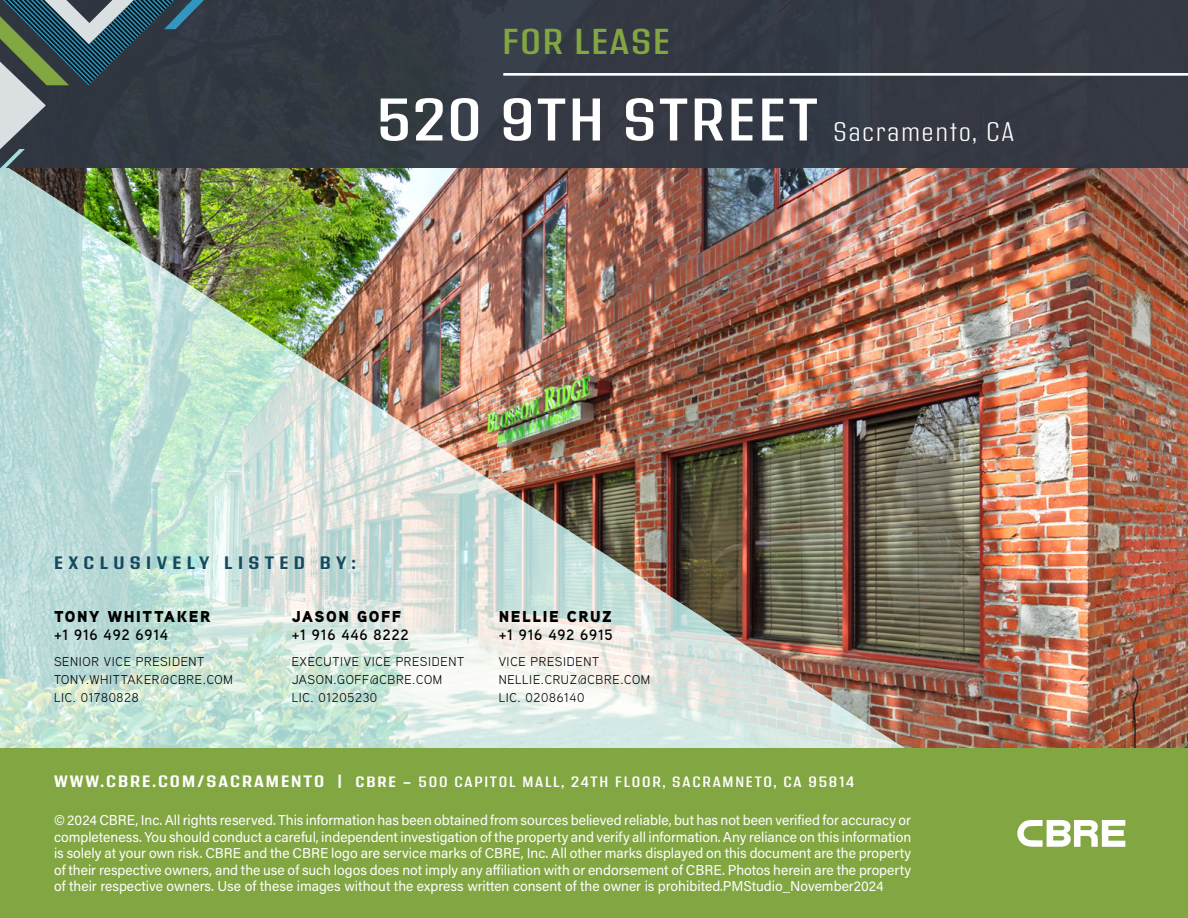
<style>
.page{position:relative;width:1188px;height:918px;background:#fff}
.page>*{position:absolute;margin:0;border:0;box-sizing:border-box;transform-origin:0 0}
.t1{font:600 60px "Address Sans Pro";letter-spacing:.05em;color:#fff}
.t2{font:600 36px "Address Sans Pro";letter-spacing:.05em;color:#81a642}
.t3{font:300 27px "Address Sans Pro";letter-spacing:.08em;color:#fff}
.t4{font:700 18px "Address Sans Pro";letter-spacing:.3em;color:#15495f}
.t5{font:900 15.75px "Aaux Next";letter-spacing:.1em;color:#000}
.t6{font:600 15px "Address Sans Pro";letter-spacing:.12em;color:#fff}
.t7{font:600 15px "Aaux Next";letter-spacing:.05em;color:#000}
.t8{font:14.25px/16.5px "Acumin Pro";color:#fff;text-align:justify}
.t9{font:12.75px/18px "Aaux Next";letter-spacing:.05em;color:#000}
.s1{font-weight:700;font-size:16.5px}
.s2{font-weight:700}
</style>
<div class="page">
<img style="left:914px;top:167px;width:274px;height:582px">
<img style="left:0;top:167px;width:914px;height:582px">
<div style="left:0;top:749px;width:1188px;height:169px;background:#81a642"></div>
<svg style="left:1017px;top:820px;width:108px;height:27px"></svg>
<div style="left:0;top:0;width:1188px;height:167px;background:#303742"></div>
<svg style="left:0;top:0;width:204px;height:174px"></svg>
<hr style="left:503px;top:73px;width:685px;height:3px;background:#fff">
<h2 class="t2" style="left:502px;top:21px;width:169px">FOR LEASE</h2>
<h1 class="t1" style="left:377px;top:86px;width:442px">520 9TH STREET</h1>
<h3 class="t3" style="left:833px;top:117px;width:182px">Sacramento, CA</h3>
<p class="t4" style="left:54px;top:553px;width:303px">EXCLUSIVELY LISTED BY:</p>
<p class="t5" style="left:54px;top:605px;width:158px">TONY WHITTAKER</p>
<p class="t7" style="left:54px;top:624px;width:116px">+1 916 492 6914</p>
<p class="t9" style="left:54px;top:652px;width:180px">SENIOR VICE PRESIDENT<br>TONY.WHITTAKER@CBRE.COM<br>LIC. 01780828</p>
<p class="t5" style="left:292px;top:605px;width:111px">JASON GOFF</p>
<p class="t7" style="left:292px;top:624px;width:119px">+1 916 446 8222</p>
<p class="t9" style="left:292px;top:652px;width:174px">EXECUTIVE VICE PRESIDENT<br>JASON.GOFF@CBRE.COM<br>LIC. 01205230</p>
<p class="t5" style="left:499px;top:605px;width:115px">NELLIE CRUZ</p>
<p class="t7" style="left:499px;top:624px;width:116px">+1 916 492 6915</p>
<p class="t9" style="left:499px;top:652px;width:153px">VICE PRESIDENT<br>NELLIE.CRUZ@CBRE.COM<br>LIC. 02086140</p>
<p class="t6" style="left:54px;top:774px;width:802px"><span class="s1">WWW.CBRE.COM/SACRAMENTO |</span> <span class="s2">CBRE -</span> 500 CAPITOL MALL, 24TH FLOOR, SACRAMNETO, CA 95814</p>
<p class="t8" style="left:54px;top:811px;width:859px">© 2024 CBRE, Inc. All rights reserved. This information has been obtained from sources believed reliable, but has not been verified for accuracy or completeness. You should conduct a careful, independent investigation of the property and verify all information. Any reliance on this information is solely at your own risk. CBRE and the CBRE logo are service marks of CBRE, Inc. All other marks displayed on this document are the property of their respective owners, and the use of such logos does not imply any affiliation with or endorsement of CBRE. Photos herein are the property of their respective owners. Use of these images without the express written consent of the owner is prohibited.PMStudio_November2024</p>
</div>
